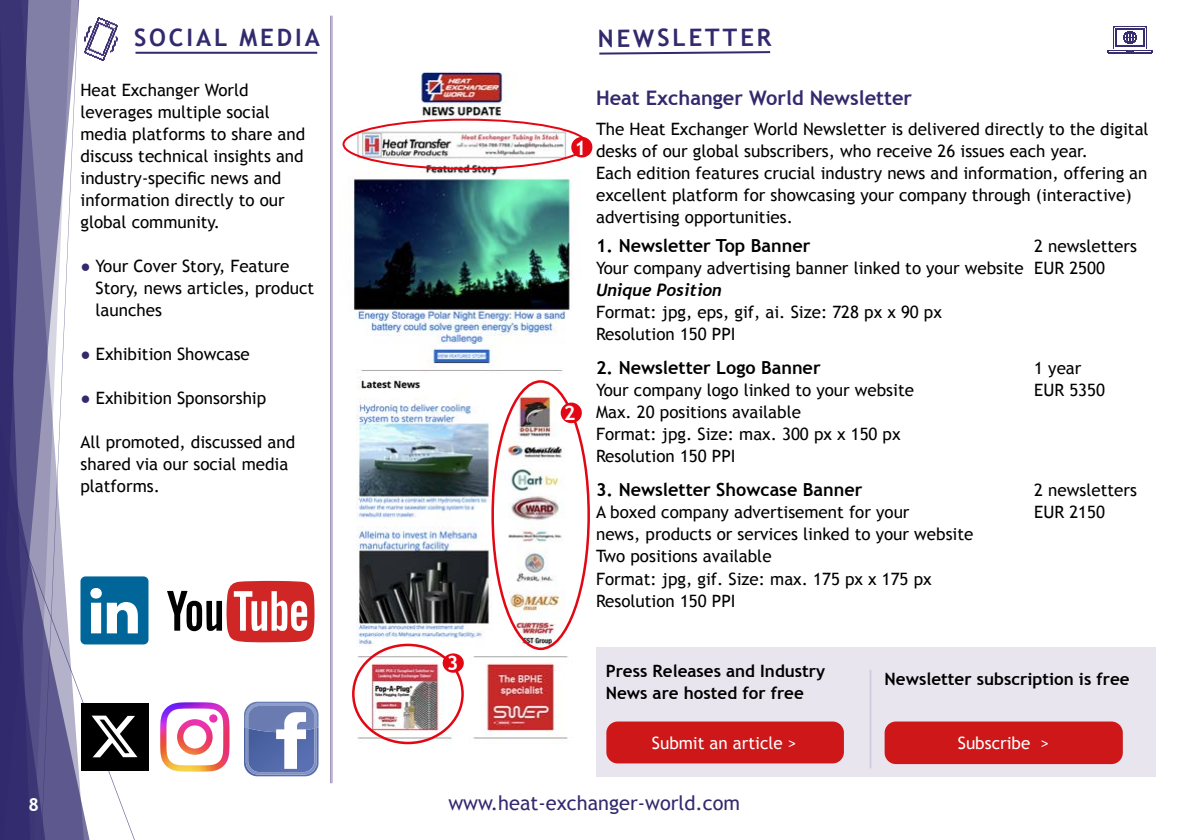
<style>
.page{position:relative;width:1191px;height:840px;background:#fff}
.page>*{position:absolute;margin:0;border:0;box-sizing:border-box;transform-origin:0 0}
.t1{font:700 24px "Trebuchet MS";letter-spacing:.12em;color:#332a6d}
.t2{font:20px "Trebuchet MS";color:#332a6d}
.t3{font:700 20px "Trebuchet MS";color:#332a6d}
.t4{font:700 20px "Trebuchet MS";color:#fff}
.t5{font:700 18px "Trebuchet MS";color:#000}
.t6{font:700 18px "Trebuchet MS";color:#fff}
.t7{font:17px/22px "Trebuchet MS";color:#000}
.t8{font:700 17px/22px "Trebuchet MS";color:#000}
.t9{font:17px "Trebuchet MS";color:#fff}
.t10{font:italic 700 17px "Trebuchet";color:#000}
.s1{color:#332a6d}
</style>
<div class="page">
<svg style="left:80px;top:641px;width:13px;height:198px"></svg>
<svg style="left:0;top:0;width:79px;height:839px"></svg>
<img style="left:332px;top:72px;width:261px;height:301px">
<img style="left:332px;top:376px;width:258px;height:367px">
<div style="left:342px;top:119px;width:246px;height:51px;border:2px solid #e30613;border-radius:50%"></div>
<div style="left:491px;top:380px;width:99px;height:269px;border:3px solid #e30613;border-radius:50%"></div>
<div style="left:352px;top:643px;width:112px;height:100px;border:3px solid #e30613;border-radius:50%"></div>
<hr style="left:135px;top:52px;width:182px;height:2px;background:#332a6d">
<img style="left:84px;top:17px;width:34px;height:43px">
<img style="left:1107px;top:26px;width:46px;height:28px">
<div style="left:596px;top:647px;width:559px;height:128px;background:#e9e5ef"></div>
<hr style="left:869px;top:669px;width:2px;height:99px;background:#d3ccdf">
<div style="left:80px;top:576px;width:68px;height:68px;background:#069;border-radius:5px"></div>
<svg style="left:90px;top:588px;width:48px;height:45px"></svg>
<svg style="left:167px;top:580px;width:147px;height:62px"></svg>
<div style="left:81px;top:702px;width:67px;height:68px;background:#000"></div>
<svg style="left:92px;top:715px;width:45px;height:41px"></svg>
<svg style="left:244px;top:701px;width:74px;height:74px"></svg>
<img style="left:160px;top:702px;width:69px;height:69px">
<div style="left:606px;top:721px;width:238px;height:42px;background:#cd1719;border-radius:11px"></div>
<div style="left:884px;top:721px;width:238px;height:42px;background:#cd1719;border-radius:11px"></div>
<hr style="left:331px;top:16px;width:1px;height:766px;background:#9384ad">
<hr style="left:330px;top:16px;width:1px;height:766px;background:#9384ad">
<div style="left:571px;top:137px;width:21px;height:20px;background:#e30613;border-radius:50%"></div>
<div style="left:560px;top:402px;width:22px;height:21px;background:#e30613;border-radius:50%"></div>
<div style="left:443px;top:653px;width:21px;height:19px;background:#e30613;border-radius:50%"></div>
<svg style="left:599px;top:51px;width:172px;height:4px"></svg>
<h1 class="t1" style="left:134px;top:23px;width:187px">SOCIAL MEDIA</h1>
<p class="t7" style="left:80px;top:79px;width:226px">Heat Exchanger World leverages multiple social media platforms to share and discuss technical insights and industry-specific news and information directly to our global community.</p>
<p class="t7" style="left:96px;top:255px;width:220px;text-indent:-15px"><span class="s1">●</span> Your Cover Story, Feature<br>Story, news articles, product launches</p>
<p class="t7" style="left:80px;top:343px;width:171px"><span class="s1">●</span> Exhibition Showcase</p>
<p class="t7" style="left:80px;top:387px;width:187px"><span class="s1">●</span> Exhibition Sponsorship</p>
<p class="t7" style="left:80px;top:431px;width:216px">All promoted, discussed and shared via our social media platforms.</p>
<p class="t4" style="left:447px;top:650px;width:13px">3</p>
<h1 class="t1" style="left:598px;top:23px;width:175px">NEWSLETTER</h1>
<p class="t4" style="left:574px;top:135px;width:13px">1</p>
<p class="t4" style="left:564px;top:400px;width:13px">2</p>
<p class="t3" style="left:596px;top:85px;width:317px">Heat Exchanger World Newsletter</p>
<p class="t7" style="left:596px;top:118px;width:554px">The Heat Exchanger World Newsletter is delivered directly to the digital desks of our global subscribers, who receive 26 issues each year.<br>Each edition features crucial industry news and information, offering an excellent platform for showcasing your company through (interactive) advertising opportunities.</p>
<p class="t5" style="left:596px;top:234px;width:216px">1. Newsletter Top Banner</p>
<p class="t7" style="left:596px;top:235px;width:542px;text-indent:438px">2 newsletters<br>Your company advertising banner linked to your website EUR 2500</p>
<p class="t10" style="left:596px;top:279px;width:127px">Unique Position</p>
<p class="t7" style="left:596px;top:301px;width:347px">Format: jpg, eps, gif, ai. Size: 728 px x 90 px<br>Resolution 150 PPI</p>
<p class="t5" style="left:596px;top:356px;width:226px">2. Newsletter Logo Banner</p>
<p class="t7" style="left:1034px;top:357px;width:49px">1 year</p>
<p class="t7" style="left:596px;top:379px;width:319px">Your company logo linked to your website</p>
<p class="t7" style="left:1034px;top:379px;width:72px">EUR 5350</p>
<p class="t7" style="left:596px;top:401px;width:306px">Max. 20 positions available<br>Format: jpg. Size: max. 300 px x 150 px<br>Resolution 150 PPI</p>
<p class="t5" style="left:596px;top:478px;width:268px">3. Newsletter Showcase Banner</p>
<p class="t7" style="left:1034px;top:479px;width:104px">2 newsletters</p>
<p class="t7" style="left:596px;top:501px;width:315px">A boxed company advertisement for your</p>
<p class="t7" style="left:1034px;top:501px;width:72px">EUR 2150</p>
<p class="t7" style="left:596px;top:523px;width:379px">news, products or services linked to your website Two positions available<br>Format: jpg, gif. Size: max. 175 px x 175 px Resolution 150 PPI</p>
<p class="t8" style="left:606px;top:659px;width:221px">Press Releases and Industry<br>News are hosted for free</p>
<p class="t8" style="left:884px;top:667px;width:246px">Newsletter subscription is free</p>
<p class="t9" style="left:652px;top:732px;width:146px">Submit an article &gt;</p>
<p class="t9" style="left:957px;top:732px;width:93px">Subscribe &gt;</p>
<p class="t6" style="left:28px;top:792px;width:12px">8</p>
<p class="t2" style="left:448px;top:790px;width:293px">www.heat-exchanger-world.com</p>
</div>
